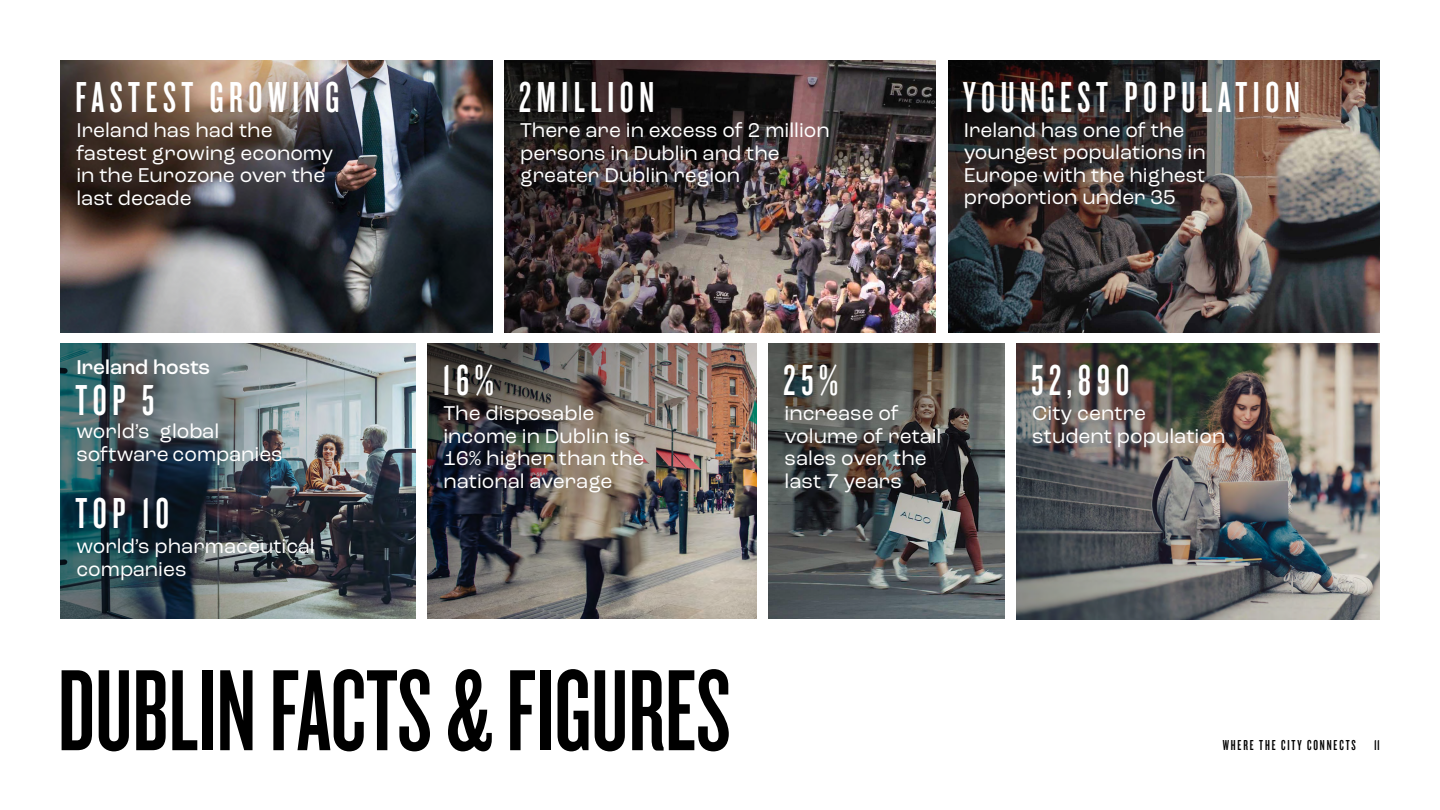
<style>
.page{position:relative;width:1440px;height:810px;background:#fff}
.page>*{position:absolute;margin:0;border:0;box-sizing:border-box;transform-origin:0 0}
.t1{font:120px "Knockout HTF47 Bantamweight";color:#000}
.t2{font:45px "Knockout HTF47 Bantamweight";letter-spacing:.125em;color:#fff}
.t3{font:21px/22.5px "Roc Grotesk";color:#fff}
.t4{font:500 21px "Roc Grotesk";color:#fff}
.t5{font:15px "Knockout HTF47 Bantamweight";letter-spacing:.125em;color:#000}
</style>
<div class="page">
<img style="left:1016px;top:344px;width:364px;height:276px">
<img style="left:1164px;top:60px;width:216px;height:272px">
<img style="left:504px;top:60px;width:432px;height:273px">
<img style="left:427px;top:344px;width:330px;height:275px">
<img style="left:60px;top:344px;width:355px;height:275px">
<svg style="left:948px;top:60px;width:216px;height:272px;background:#2d2829"></svg>
<img style="left:60px;top:60px;width:432px;height:272px">
<img style="left:769px;top:344px;width:235px;height:275px">
<h2 class="t2" style="left:75px;top:75px;width:265px">FASTEST GROWING</h2>
<h2 class="t2" style="left:519px;top:75px;width:137px">2MILLION</h2>
<h2 class="t2" style="left:963px;top:75px;width:338px">YOUNGEST POPULATION</h2>
<p class="t3" style="left:76px;top:119px;width:259px">Ireland has had the fastest growing economy in the Eurozone over the last decade</p>
<p class="t3" style="left:520px;top:119px;width:311px">There are in excess of 2 million persons in Dublin and the greater Dublin region</p>
<p class="t3" style="left:964px;top:119px;width:243px">Ireland has one of the youngest populations in<br>Europe with the highest proportion under 35</p>
<p class="t4" style="left:76px;top:355px;width:135px">Ireland hosts</p>
<h2 class="t2" style="left:75px;top:378px;width:80px">TOP 5</h2>
<p class="t3" style="left:76px;top:420px;width:208px">world’s global software companies</p>
<h2 class="t2" style="left:75px;top:490px;width:95px">TOP 10</h2>
<p class="t3" style="left:76px;top:535px;width:240px">world’s pharmaceutical companies</p>
<h2 class="t2" style="left:442px;top:358px;width:53px">16%</h2>
<h2 class="t2" style="left:784px;top:358px;width:56px">25%</h2>
<p class="t3" style="left:443px;top:402px;width:203px">The disposable income in Dublin is<br>16% higher than the national average</p>
<p class="t3" style="left:785px;top:402px;width:158px">increase of volume of retail sales over the last 7 years</p>
<h1 class="t1" style="left:58px;top:651px;width:675px">DUBLIN FACTS &amp; FIGURES</h1>
<h2 class="t2" style="left:1031px;top:358px;width:100px">52,890</h2>
<p class="t3" style="left:1032px;top:402px;width:195px">City centre student population</p>
<p class="t5" style="left:1223px;top:738px;width:159px">WHERE THE CITY CONNECTS 11</p>
</div>
